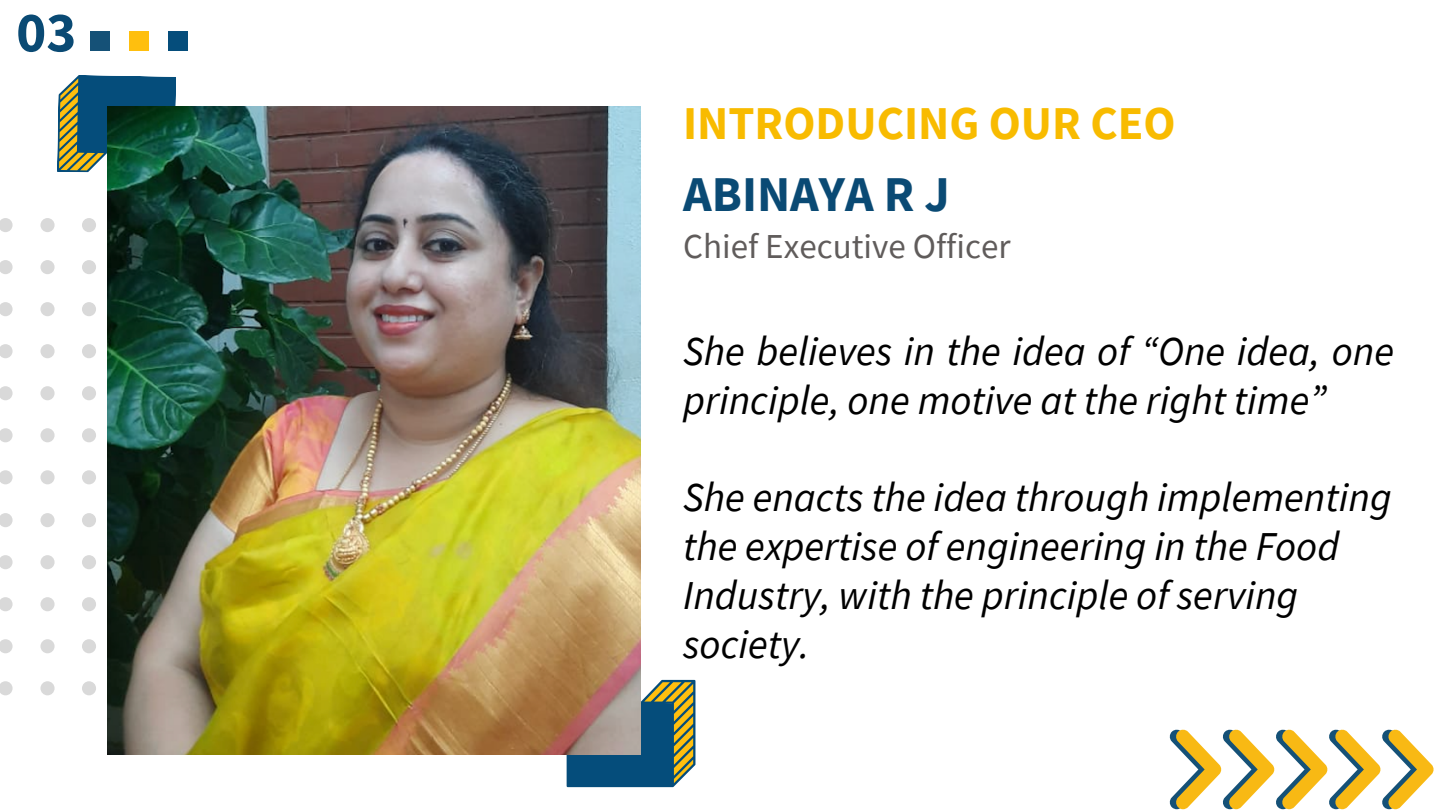
<style>
.page{position:relative;width:1440px;height:810px;background:#fff}
.page>*{position:absolute;margin:0;border:0;box-sizing:border-box;transform-origin:0 0}
.t1{font:700 57px "Source Sans Pro";color:#0a4a74}
.t2{font:700 50px "Source Sans Pro";color:#0a4a74}
.t3{font:700 47px "Source Sans Pro";color:#f8bb00}
.t4{font:italic 41px/48.8px "Source Sans Pro";color:#000}
.t5{font:35px "Source Sans Pro";color:#605c5b}
</style>
<div class="page">
<svg style="left:0;top:218px;width:108px;height:477px"></svg>
<svg style="left:567px;top:680px;width:128px;height:107px"></svg>
<svg style="left:1169px;top:729px;width:265px;height:80px"></svg>
<div style="left:90px;top:31px;width:20px;height:20px;background:#155177"></div>
<div style="left:130px;top:31px;width:19px;height:20px;background:#ffbf0e"></div>
<div style="left:168px;top:31px;width:20px;height:20px;background:#054d7b"></div>
<svg style="left:57px;top:75px;width:119px;height:99px"></svg>
<img style="left:108px;top:106px;width:533px;height:648px">
<h1 class="t1" style="left:16px;top:-5px;width:62px">03</h1>
<p class="t3" style="left:683px;top:93px;width:494px">INTRODUCING OUR CEO</p>
<p class="t2" style="left:683px;top:162px;width:268px">ABINAYA R J</p>
<p class="t5" style="left:683px;top:224px;width:329px">Chief Executive Officer</p>
<p class="t4" style="left:683px;top:326px;width:712px">She believes in the idea of “One idea, one principle, one motive at the right time”</p>
<p class="t4" style="left:683px;top:472px;width:710px">She enacts the idea through implementing the expertise of engineering in the Food<br>Industry, with the principle of serving society.</p>
</div>
